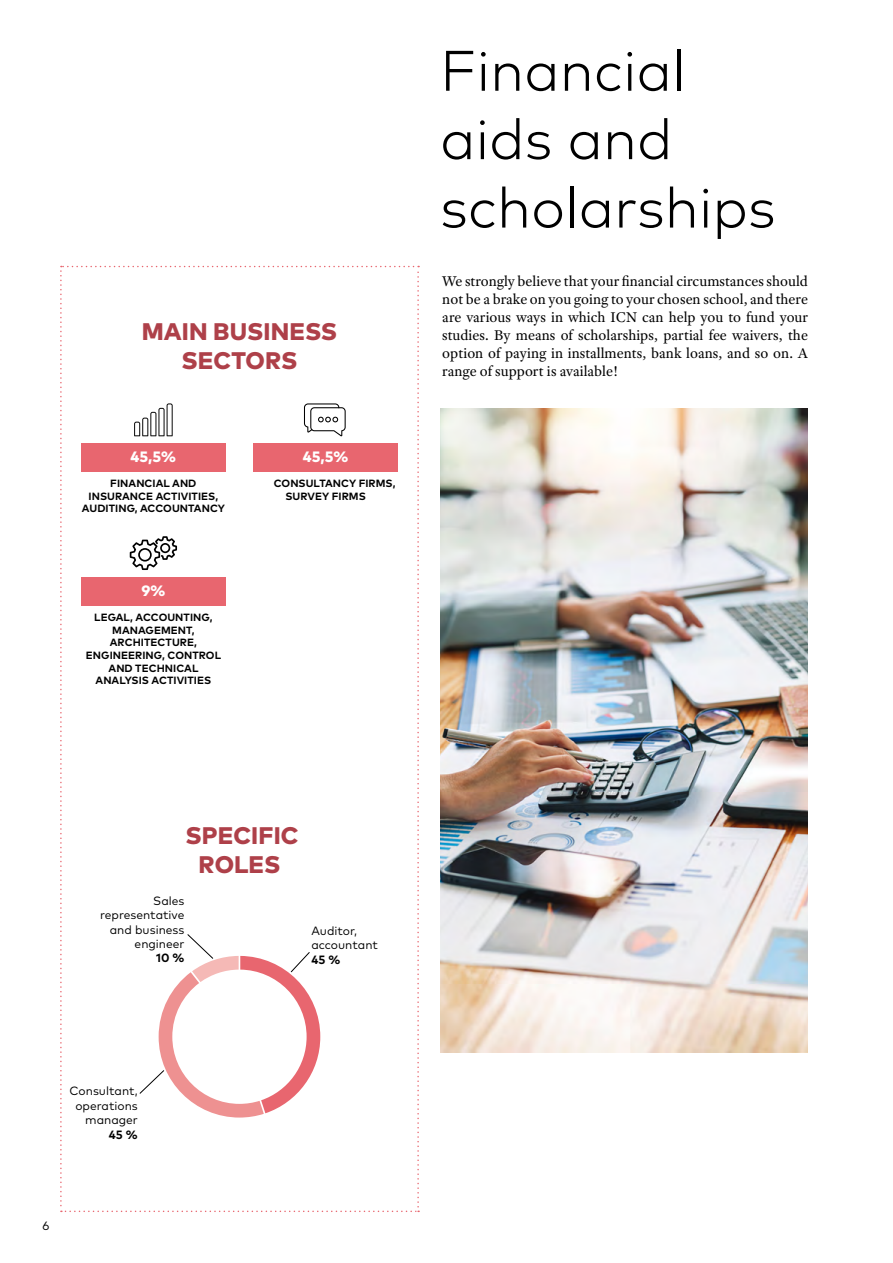
<style>
.page{position:relative;width:893px;height:1263px;background:#fff}
.page>*{position:absolute;margin:0;border:0;box-sizing:border-box;transform-origin:0 0}
.t1{font:300 57px/68.4px "Mark Pro";color:#000}
.t2{font:800 24px/28.8px "Mark Pro";letter-spacing:.005em;color:#ae4049;text-align:center}
.t3{font:15px/18px "Adobe Text Pro";color:#000;text-align:justify}
.t4{font:800 15px "Mark Pro";color:#fff}
.t5{font:12px/14.4px "Mark Pro";color:#000;text-align:right}
.t6{font:700 12px "Mark Pro";color:#000}
.t7{font:700 10.5px/12.6px "Mark Pro";letter-spacing:.005em;color:#000;text-align:center}
</style>
<div class="page">
<img style="left:440px;top:408px;width:368px;height:645px">
<svg style="left:60px;top:266px;width:359px;height:946px"></svg>
<h2 class="t2" style="left:142px;top:315px;width:197px">MAIN BUSINESS<br>SECTORS</h2>
<p class="t4" style="left:131px;top:445px;width:47px">45,5%</p>
<p class="t7" style="left:82px;top:476px;width:145px">FINANCIAL AND<br>INSURANCE ACTIVITIES,<br>AUDITING, ACCOUNTANCY</p>
<p class="t4" style="left:142px;top:579px;width:25px">9%</p>
<p class="t7" style="left:86px;top:610px;width:137px">LEGAL, ACCOUNTING,<br>MANAGEMENT,<br>ARCHITECTURE,<br>ENGINEERING, CONTROL<br>AND TECHNICAL<br>ANALYSIS ACTIVITIES</p>
<p class="t4" style="left:303px;top:445px;width:47px">45,5%</p>
<p class="t7" style="left:285px;top:476px;width:112px;text-align:left;text-indent:-12px">CONSULTANCY FIRMS,<br>SURVEY FIRMS</p>
<h1 class="t1" style="left:440px;top:32px;width:337px">Financial aids and scholarships</h1>
<p class="t3" style="left:442px;top:272px;width:367px">We strongly believe that your financial circumstances should not be a brake on you going to your chosen school, and there are various ways in which ICN can help you to fund your studies. By means of scholarships, partial fee waivers, the option of paying in installments, bank loans, and so on. A range of support is available!</p>
<h2 class="t2" style="left:186px;top:819px;width:115px">SPECIFIC<br>ROLES</h2>
<p class="t5" style="left:100px;top:892px;width:86px">Sales representative and business engineer</p>
<p class="t6" style="left:156px;top:949px;width:30px">10 %</p>
<p class="t5" style="left:311px;top:922px;width:68px;text-align:left">Auditor, accountant</p>
<p class="t6" style="left:311px;top:950px;width:30px">45 %</p>
<p class="t5" style="left:70px;top:1083px;width:70px">Consultant, operations manager</p>
<p class="t6" style="left:109px;top:1125px;width:30px">45 %</p>
<p class="t5" style="left:43px;top:1217px;width:8px">6</p>
</div>
